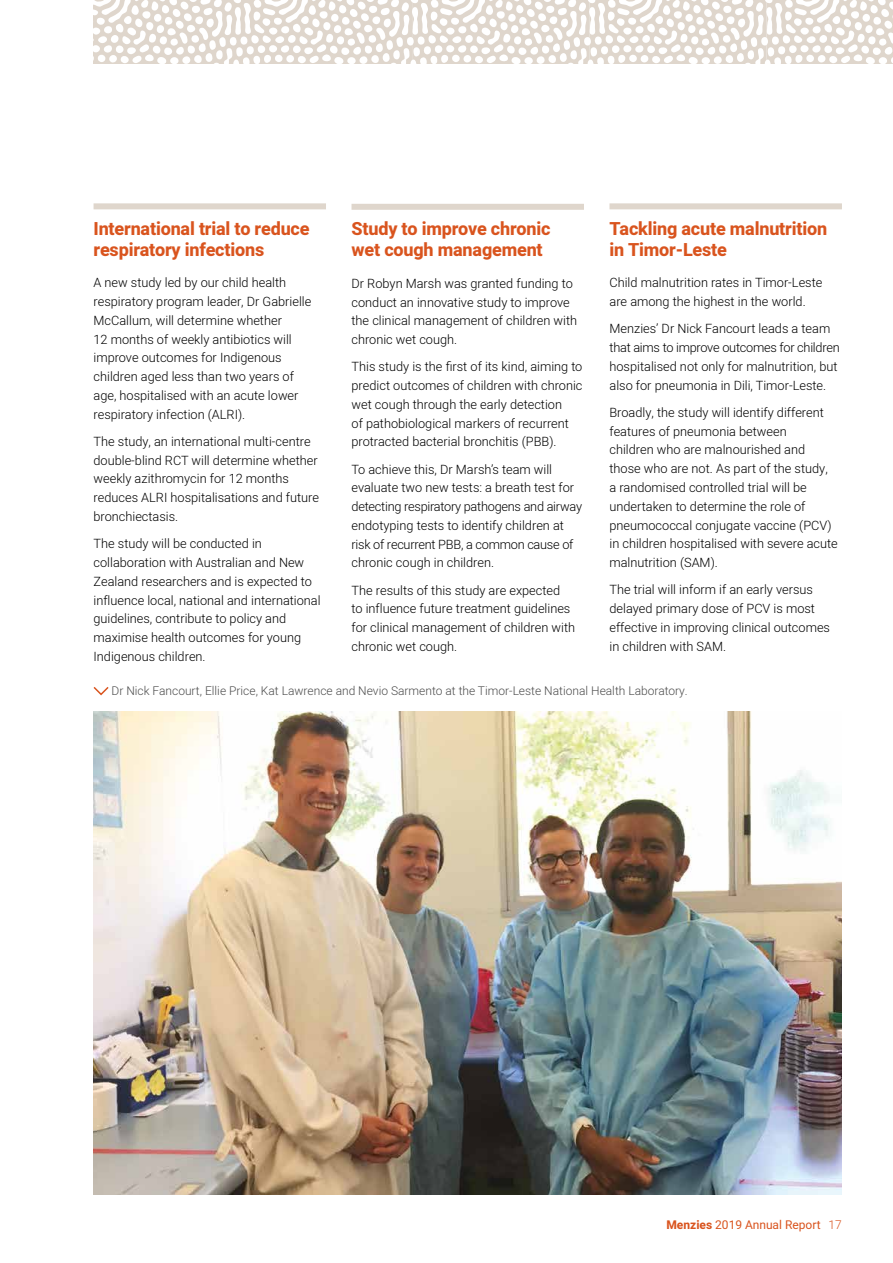
<style>
.page{position:relative;width:893px;height:1263px;background:#fff}
.page>*{position:absolute;margin:0;border:0;box-sizing:border-box;transform-origin:0 0}
.t1{font:800 18px/21px "Heebo";letter-spacing:-.01em;color:#d9541e}
.t2{font:300 12.75px/18.8px "Heebo";color:#000}
.t3{font:300 12px "Heebo";color:#4d4d4d}
.t4{font:12px "Heebo";color:#d9541e}
.s1{font-weight:700}
.s2{font-weight:300}
</style>
<div class="page">
<div style="left:609px;top:203px;width:233px;height:6px;background:#dfd6cc"></div>
<div style="left:351px;top:204px;width:233px;height:6px;background:#dfd6cc"></div>
<div style="left:94px;top:203px;width:232px;height:6px;background:#dfd6cc"></div>
<img style="left:94px;top:712px;width:748px;height:483px">
<svg style="left:93px;top:687px;width:16px;height:9px"></svg>
<svg style="left:94px;top:0;width:799px;height:64px;fill:#e1d9d0"></svg>
<h1 class="t1" style="left:94px;top:219px;width:218px">International trial to reduce respiratory infections</h1>
<p class="t2" style="left:94px;top:273px;width:219px">A new study led by our child health respiratory program leader, Dr Gabrielle McCallum, will determine whether<br>12 months of weekly antibiotics will improve outcomes for Indigenous children aged less than two years of age, hospitalised with an acute lower respiratory infection (ALRI).</p>
<p class="t2" style="left:94px;top:432px;width:227px">The study, an international multi-centre double-blind RCT will determine whether weekly azithromycin for 12 months reduces ALRI hospitalisations and future bronchiectasis.</p>
<p class="t2" style="left:94px;top:534px;width:229px">The study will be conducted in collaboration with Australian and New Zealand researchers and is expected to influence local, national and international guidelines, contribute to policy and maximise health outcomes for young Indigenous children.</p>
<p class="t3" style="left:112px;top:683px;width:578px">Dr Nick Fancourt, Ellie Price, Kat Lawrence and Nevio Sarmento at the Timor-Leste National Health Laboratory.</p>
<h1 class="t1" style="left:609px;top:219px;width:219px">Tackling acute malnutrition in Timor-Leste</h1>
<p class="t2" style="left:609px;top:273px;width:214px">Child malnutrition rates in Timor-Leste are among the highest in the world.</p>
<p class="t2" style="left:609px;top:319px;width:232px">Menzies’ Dr Nick Fancourt leads a team that aims to improve outcomes for children hospitalised not only for malnutrition, but also for pneumonia in Dili, Timor-Leste.</p>
<p class="t2" style="left:609px;top:403px;width:230px">Broadly, the study will identify different features of pneumonia between<br>children who are malnourished and those who are not. As part of the study,<br>a randomised controlled trial will be undertaken to determine the role of pneumococcal conjugate vaccine (PCV) in children hospitalised with severe acute malnutrition (SAM).</p>
<p class="t2" style="left:609px;top:580px;width:222px">The trial will inform if an early versus delayed primary dose of PCV is most effective in improving clinical outcomes in children with SAM.</p>
<h1 class="t1" style="left:351px;top:219px;width:200px">Study to improve chronic wet cough management</h1>
<p class="t2" style="left:351px;top:274px;width:227px">Dr Robyn Marsh was granted funding to conduct an innovative study to improve the clinical management of children with chronic wet cough.</p>
<p class="t2" style="left:351px;top:357px;width:233px">This study is the first of its kind, aiming to predict outcomes of children with chronic wet cough through the early detection<br>of pathobiological markers of recurrent protracted bacterial bronchitis (PBB).</p>
<p class="t2" style="left:351px;top:459px;width:232px">To achieve this, Dr Marsh’s team will evaluate two new tests: a breath test for detecting respiratory pathogens and airway endotyping tests to identify children at risk of recurrent PBB, a common cause of chronic cough in children.</p>
<p class="t2" style="left:351px;top:581px;width:225px">The results of this study are expected<br>to influence future treatment guidelines for clinical management of children with chronic wet cough.</p>
<p class="t4" style="left:666px;top:1216px;width:177px"><span class="s1">Menzies</span> 2019 Annual Report <span class="s2">17</span></p>
</div>
